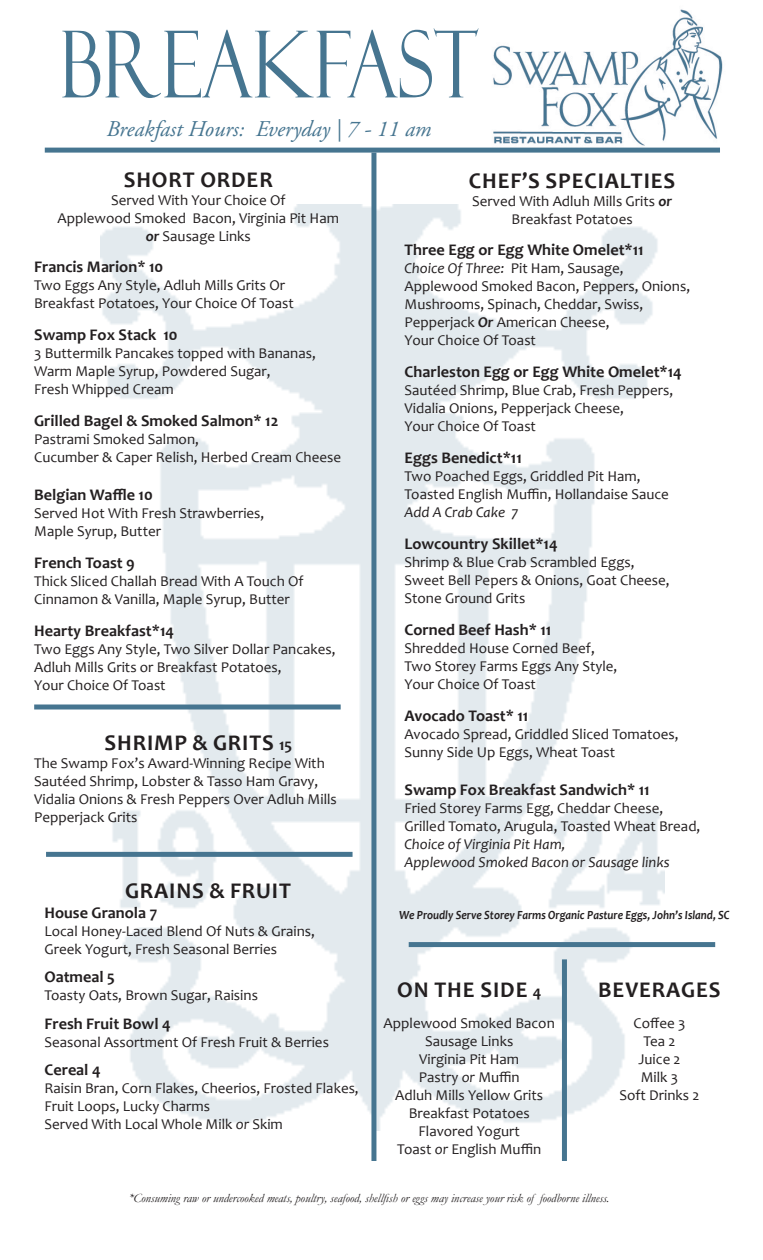
<style>
.page{position:relative;width:763px;height:1260px;background:#fff}
.page>*{position:absolute;margin:0;border:0;box-sizing:border-box;transform-origin:0 0}
.t1{font:92.75px "Felix Titling";color:#467590;scale:.8 1}
.t2{font:700 22.5px "Candara";letter-spacing:.04em;color:#231f20}
.t3{font:italic 22.5px "Adobe Garamond Pro";color:#467590}
.t4{font:700 16.25px "Candara";color:#231f20}
.t5{font:15px/18px "Candara";color:#231f20}
.t6{font:italic 15px "Candara";color:#231f20}
.t7{font:italic 12.5px "Garamond";color:#231f20}
.t8{font:italic 700 12.5px "Candara";color:#231f20;scale:.9 1}
.s1{font-weight:700;font-style:italic}
.s2{font-weight:400}
.s3{font-size:16.25px}
.s4{font-style:italic}
.s5{font-family:"Adobe Garamond Pro"}
</style>
<div class="page">
<img style="left:101px;top:204px;width:563px;height:926px">
<div style="left:34px;top:705px;width:307px;height:5px;background:#467590"></div>
<img style="left:489px;top:9px;width:234px;height:139px">
<div style="left:46px;top:852px;width:306px;height:5px;background:#467590"></div>
<div style="left:409px;top:942px;width:306px;height:5px;background:#467590"></div>
<div style="left:45px;top:148px;width:675px;height:5px;background:#467590"></div>
<div style="left:371px;top:153px;width:5px;height:1008px;background:#467590"></div>
<div style="left:562px;top:959px;width:5px;height:202px;background:#467590"></div>
<p class="t1" style="left:59px;top:11px;width:525px">BREAKFAST</p>
<p class="t3" style="left:106px;top:115px;width:326px">Breakfast Hours: Everyday | 7 - 11 am</p>
<p class="t2" style="left:124px;top:165px;width:151px">SHORT ORDER</p>
<p class="t5" style="left:111px;top:191px;width:176px">Served With Your Choice Of</p>
<p class="t5" style="left:58px;top:209px;width:283px">Applewood Smoked Bacon, Virginia Pit Ham</p>
<p class="t5" style="left:146px;top:227px;width:106px"><span class="s1">or</span> Sausage Links</p>
<p class="t4" style="left:34px;top:257px;width:130px">Francis Marion<span class="s2">*</span> 10</p>
<p class="t5" style="left:34px;top:276px;width:252px">Two Eggs Any Style, Adluh Mills Grits Or</p>
<p class="t5" style="left:34px;top:294px;width:261px">Breakfast Potatoes, Your Choice Of Toast</p>
<p class="t4" style="left:34px;top:325px;width:145px">Swamp Fox Stack 10</p>
<p class="t5" style="left:34px;top:344px;width:283px">3 Buttermilk Pancakes topped with Bananas,</p>
<p class="t5" style="left:34px;top:362px;width:238px">Warm Maple Syrup, Powdered Sugar,</p>
<p class="t5" style="left:34px;top:380px;width:141px">Fresh Whipped Cream</p>
<p class="t4" style="left:34px;top:411px;width:246px">Grilled Bagel &amp; Smoked Salmon* 12</p>
<p class="t5" style="left:34px;top:430px;width:166px">Pastrami Smoked Salmon,</p>
<p class="t5" style="left:34px;top:448px;width:308px">Cucumber &amp; Caper Relish, Herbed Cream Cheese</p>
<p class="t4" style="left:34px;top:484px;width:120px">Belgian Waffle 10</p>
<p class="t5" style="left:34px;top:504px;width:232px">Served Hot With Fresh Strawberries,</p>
<p class="t5" style="left:34px;top:522px;width:128px">Maple Syrup, Butter</p>
<p class="t4" style="left:34px;top:552px;width:102px">French Toast 9</p>
<p class="t5" style="left:34px;top:572px;width:271px">Thick Sliced Challah Bread With A Touch Of</p>
<p class="t5" style="left:34px;top:590px;width:257px">Cinnamon &amp; Vanilla, Maple Syrup, Butter</p>
<p class="t4" style="left:34px;top:620px;width:142px">Hearty Breakfast*14</p>
<p class="t5" style="left:34px;top:640px;width:303px">Two Eggs Any Style, Two Silver Dollar Pancakes,<br>Adluh Mills Grits or Breakfast Potatoes,</p>
<p class="t5" style="left:34px;top:676px;width:133px">Your Choice Of Toast</p>
<p class="t2" style="left:105px;top:729px;width:189px">SHRIMP &amp; GRITS <span class="s3">15</span></p>
<p class="t5" style="left:34px;top:754px;width:292px">The Swamp Fox’s Award-Winning Recipe With</p>
<p class="t5" style="left:34px;top:772px;width:286px">Sautéed Shrimp, Lobster &amp; Tasso Ham Gravy,</p>
<p class="t5" style="left:34px;top:790px;width:304px">Vidalia Onions &amp; Fresh Peppers Over Adluh Mills<br>Pepperjack Grits</p>
<p class="t2" style="left:125px;top:877px;width:167px">GRAINS &amp; FRUIT</p>
<p class="t4" style="left:44px;top:902px;width:114px">House Granola 7</p>
<p class="t5" style="left:44px;top:922px;width:272px">Local Honey-Laced Blend Of Nuts &amp; Grains,</p>
<p class="t5" style="left:44px;top:940px;width:234px">Greek Yogurt, Fresh Seasonal Berries</p>
<p class="t4" style="left:44px;top:967px;width:72px">Oatmeal 5</p>
<p class="t5" style="left:44px;top:986px;width:215px">Toasty Oats, Brown Sugar, Raisins</p>
<p class="t4" style="left:44px;top:1013px;width:128px">Fresh Fruit Bowl 4</p>
<p class="t5" style="left:44px;top:1033px;width:286px">Seasonal Assortment Of Fresh Fruit &amp; Berries</p>
<p class="t4" style="left:44px;top:1060px;width:58px">Cereal 4</p>
<p class="t5" style="left:44px;top:1079px;width:316px">Raisin Bran, Corn Flakes, Cheerios, Frosted Flakes,<br>Fruit Loops, Lucky Charms</p>
<p class="t5" style="left:44px;top:1115px;width:240px">Served With Local Whole Milk <span class="s4">or</span> Skim</p>
<p class="t2" style="left:469px;top:167px;width:208px">CHEF’S SPECIALTIES</p>
<p class="t5" style="left:472px;top:192px;width:201px">Served With Adluh Mills Grits <span class="s1">or</span></p>
<p class="t5" style="left:511px;top:210px;width:123px">Breakfast Potatoes</p>
<p class="t4" style="left:404px;top:240px;width:241px">Three Egg or Egg White Omelet*11</p>
<p class="t5" style="left:404px;top:259px;width:221px"><span class="s4">Choice Of Three:</span> Pit Ham, Sausage,</p>
<p class="t5" style="left:404px;top:277px;width:287px">Applewood Smoked Bacon, Peppers, Onions,</p>
<p class="t5" style="left:404px;top:295px;width:240px">Mushrooms, Spinach, Cheddar, Swiss,</p>
<p class="t5" style="left:404px;top:313px;width:207px">Pepperjack <span class="s1">Or</span> American Cheese,</p>
<p class="t5" style="left:404px;top:331px;width:133px">Your Choice Of Toast</p>
<p class="t4" style="left:404px;top:362px;width:279px">Charleston Egg or Egg White Omelet*14</p>
<p class="t5" style="left:404px;top:381px;width:270px">Sautéed Shrimp, Blue Crab, Fresh Peppers,</p>
<p class="t5" style="left:404px;top:399px;width:221px">Vidalia Onions, Pepperjack Cheese,</p>
<p class="t5" style="left:404px;top:417px;width:133px">Your Choice Of Toast</p>
<p class="t4" style="left:404px;top:448px;width:119px">Eggs Benedict*11</p>
<p class="t5" style="left:404px;top:467px;width:238px">Two Poached Eggs, Griddled Pit Ham,</p>
<p class="t5" style="left:404px;top:485px;width:266px">Toasted English Muffin, Hollandaise Sauce</p>
<p class="t6" style="left:404px;top:503px;width:115px">Add A Crab Cake 7</p>
<p class="t4" style="left:404px;top:534px;width:155px">Lowcountry Skillet*14</p>
<p class="t5" style="left:404px;top:553px;width:231px">Shrimp &amp; Blue Crab Scrambled Eggs,</p>
<p class="t5" style="left:404px;top:571px;width:267px">Sweet Bell Pepers &amp; Onions, Goat Cheese,</p>
<p class="t5" style="left:404px;top:589px;width:122px">Stone Ground Grits</p>
<p class="t4" style="left:404px;top:620px;width:148px">Corned Beef Hash* 11</p>
<p class="t5" style="left:404px;top:639px;width:192px">Shredded House Corned Beef,</p>
<p class="t5" style="left:404px;top:657px;width:214px">Two Storey Farms Eggs Any Style,</p>
<p class="t5" style="left:404px;top:675px;width:133px">Your Choice Of Toast</p>
<p class="t4" style="left:404px;top:706px;width:125px">Avocado Toast* 11</p>
<p class="t5" style="left:404px;top:725px;width:276px">Avocado Spread, Griddled Sliced Tomatoes,</p>
<p class="t5" style="left:404px;top:743px;width:212px">Sunny Side Up Eggs, Wheat Toast</p>
<p class="t4" style="left:404px;top:779px;width:246px">Swamp Fox Breakfast Sandwich* 11</p>
<p class="t5" style="left:404px;top:799px;width:260px">Fried Storey Farms Egg, Cheddar Cheese,</p>
<p class="t5" style="left:404px;top:817px;width:297px">Grilled Tomato, Arugula, Toasted Wheat Bread,<br><span class="s4">Choice of Virginia Pit Ham,</span></p>
<p class="t6" style="left:404px;top:852px;width:266px">Applewood Smoked Bacon or Sausage links</p>
<p class="t8" style="left:399px;top:907px;width:369px">We Proudly Serve Storey Farms Organic Pasture Eggs, John’s Island, SC</p>
<p class="t2" style="left:397px;top:976px;width:146px">ON THE SIDE <span class="s3">4</span></p>
<p class="t5" style="left:384px;top:1014px;width:173px">Applewood Smoked Bacon</p>
<p class="t5" style="left:425px;top:1032px;width:90px">Sausage Links</p>
<p class="t5" style="left:419px;top:1050px;width:101px">Virginia Pit Ham</p>
<p class="t5" style="left:419px;top:1068px;width:102px">Pastry <span class="s4">or</span> Muffin</p>
<p class="t5" style="left:395px;top:1086px;width:149px">Adluh Mills Yellow Grits</p>
<p class="t5" style="left:409px;top:1104px;width:123px">Breakfast Potatoes</p>
<p class="t5" style="left:418px;top:1122px;width:103px">Flavored Yogurt</p>
<p class="t5" style="left:397px;top:1140px;width:145px">Toast <span class="s4">or</span> English Muffin</p>
<p class="t2" style="left:598px;top:976px;width:124px">BEVERAGES</p>
<p class="t5" style="left:633px;top:1014px;width:53px">Coffee 3</p>
<p class="t5" style="left:643px;top:1032px;width:33px">Tea 2</p>
<p class="t5" style="left:638px;top:1050px;width:44px">Juice 2</p>
<p class="t5" style="left:641px;top:1068px;width:39px">Milk 3</p>
<p class="t5" style="left:619px;top:1086px;width:81px">Soft Drinks 2</p>
<p class="t7" style="left:128px;top:1189px;width:482px"><span class="s5">*</span>Consuming raw or undercooked meats, poultry, seafood, shellfish or eggs may increase your risk of foodborne illness.</p>
</div>
